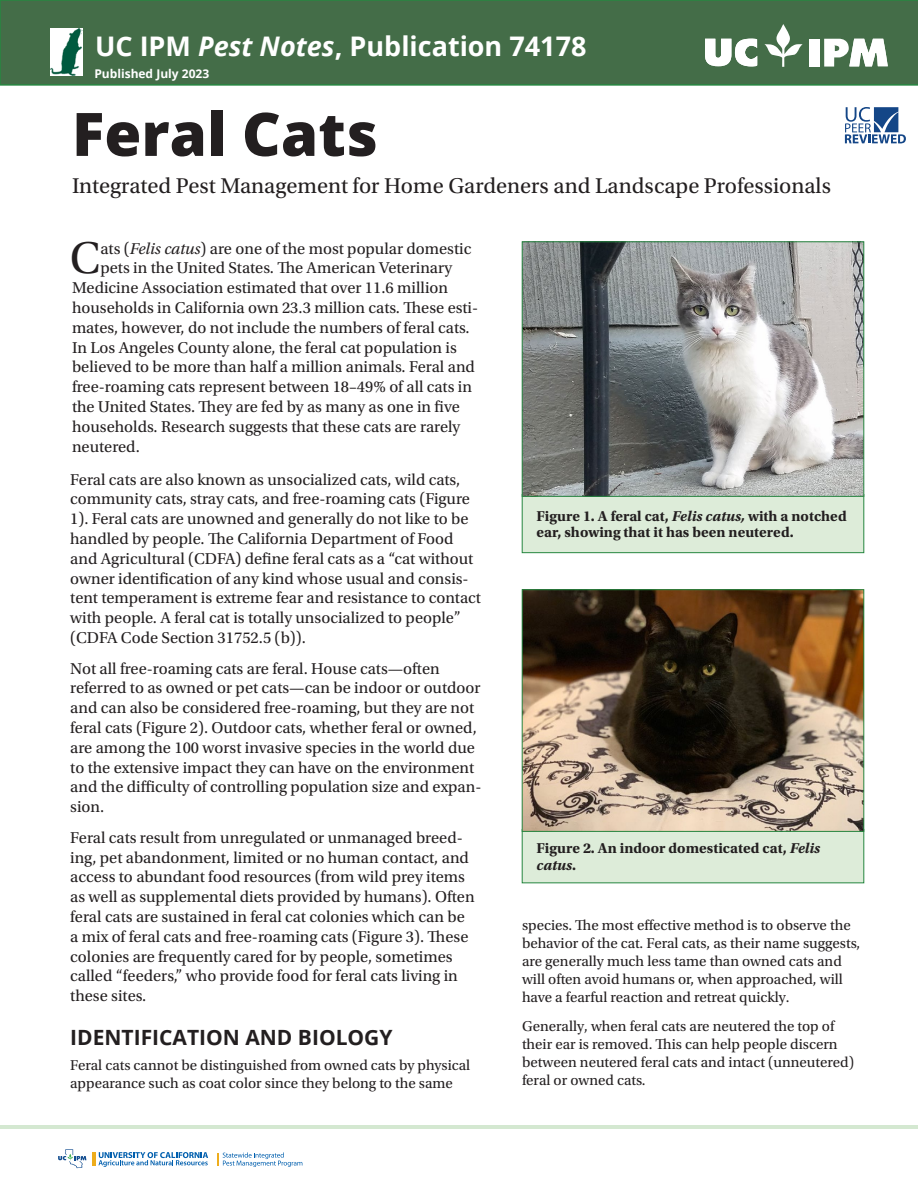
<style>
.page{position:relative;width:918px;height:1188px;background:#fff}
.page>*{position:absolute;margin:0;border:0;box-sizing:border-box;transform-origin:0 0}
.PN_title{font:800 60px "Open Sans";color:#231f20}
.PN_1st_paragraph{font:46.8px "Utopia Std";color:#231f20}
.PN_Pub{font:700 27px "Open Sans";color:#fff}
.IPM_for_PN_subtitle{font:22.5px "Utopia Std";color:#231f20}
.PN_Heading_1{font:700 21px "Open Sans";color:#231f20}
.PN_2nd_paragraph{font:16.5px/19.8px "Utopia Std";color:#231f20}
.PN_1st_paragraph-2{font:16.5px "Utopia Std";color:#231f20}
.PN_body_text{font:15px/18px "Utopia Std";color:#231f20}
.PN_caption{font:700 15px/16.5px "Utopia Std";color:#231f20}
.t1{font:700 12px "Open Sans";color:#fff}
.s1{font-style:italic}
</style>
<div class="page">
<hr style="left:0;top:1126px;width:918px;height:3px;background:#d4e8d1">
<svg style="left:58px;top:1149px;width:28px;height:19px"></svg>
<svg style="left:98px;top:1152px;width:110px;height:15px"></svg>
<hr style="left:93px;top:1152px;width:3px;height:14px;background:#eead1c">
<svg style="left:218px;top:1152px;width:84px;height:15px"></svg>
<div style="left:0;top:0;width:918px;height:86px;background:#446d48"></div>
<img style="left:51px;top:28px;width:32px;height:48px">
<svg style="left:845px;top:107px;width:61px;height:36px"></svg>
<svg style="left:764px;top:24px;width:39px;height:43px"></svg>
<div style="left:809px;top:39px;width:11px;height:28px;background:#fff"></div>
<svg style="left:705px;top:39px;width:52px;height:27px"></svg>
<svg style="left:824px;top:39px;width:64px;height:28px"></svg>
<div style="left:522px;top:495px;width:342px;height:58px;background:#ddecd9"></div>
<div style="left:522px;top:494px;width:342px;height:59px;border:1px solid #278741"></div>
<img style="left:524px;top:244px;width:338px;height:251px">
<div style="left:522px;top:242px;width:342px;height:255px;border:1px solid #278741"></div>
<div style="left:522px;top:829px;width:342px;height:54px;background:#ddecd9"></div>
<img style="left:524px;top:592px;width:338px;height:238px">
<div style="left:522px;top:590px;width:342px;height:242px;border:1px solid #278741"></div>
<h1 class="PN_Pub" style="left:95px;top:27px;width:493px">UC IPM <span class="s1">Pest Notes</span>, Publication 74178</h1>
<p class="t1" style="left:94px;top:65px;width:116px">Published July 2023</p>
<h1 class="PN_title" style="left:72px;top:88px;width:307px">Feral Cats</h1>
<h2 class="IPM_for_PN_subtitle" style="left:72px;top:174px;width:760px">Integrated Pest Management for Home Gardeners and Landscape Professionals</h2>
<p class="PN_1st_paragraph" style="left:70px;top:233px;width:32px">C</p>
<p class="PN_1st_paragraph-2" style="left:100px;top:239px;width:372px">ats (<span class="s1">Felis catus</span>) are one of the most popular domestic</p>
<p class="PN_1st_paragraph-2" style="left:100px;top:259px;width:353px">pets in the United States. The American Veterinary</p>
<p class="PN_1st_paragraph-2" style="left:72px;top:279px;width:378px">Medicine Association estimated that over 11.6 million</p>
<p class="PN_1st_paragraph-2" style="left:72px;top:299px;width:408px">households in California own 23.3 million cats. These esti-</p>
<p class="PN_1st_paragraph-2" style="left:72px;top:319px;width:399px">mates, however, do not include the numbers of feral cats.</p>
<p class="PN_1st_paragraph-2" style="left:72px;top:338px;width:386px">In Los Angeles County alone, the feral cat population is</p>
<p class="PN_1st_paragraph-2" style="left:72px;top:358px;width:405px">believed to be more than half a million animals. Feral and</p>
<p class="PN_1st_paragraph-2" style="left:72px;top:378px;width:402px">free-roaming cats represent between 18–49% of all cats in</p>
<p class="PN_1st_paragraph-2" style="left:72px;top:398px;width:389px">the United States. They are fed by as many as one in five</p>
<p class="PN_1st_paragraph-2" style="left:72px;top:418px;width:390px">households. Research suggests that these cats are rarely</p>
<p class="PN_1st_paragraph-2" style="left:72px;top:437px;width:69px">neutered.</p>
<p class="PN_2nd_paragraph" style="left:70px;top:470px;width:412px">Feral cats are also known as unsocialized cats, wild cats, community cats, stray cats, and free-roaming cats (Figure 1). Feral cats are unowned and generally do not like to be handled by people. The California Department of Food and Agricultural (CDFA) define feral cats as a “cat without owner identification of any kind whose usual and consis&shy;tent temperament is extreme fear and resistance to contact with people. A feral cat is totally unsocialized to people” (CDFA Code Section 31752.5 (b)).</p>
<p class="PN_2nd_paragraph" style="left:70px;top:659px;width:413px">Not all free-roaming cats are feral. House cats—often referred to as owned or pet cats—can be indoor or outdoor and can also be considered free-roaming, but they are not feral cats (Figure 2). Outdoor cats, whether feral or owned, are among the 100 worst invasive species in the world due to the extensive impact they can have on the environment and the difficulty of controlling population size and expan&shy;sion.</p>
<p class="PN_2nd_paragraph" style="left:70px;top:828px;width:406px">Feral cats result from unregulated or unmanaged breed&shy;ing, pet abandonment, limited or no human contact, and access to abundant food resources (from wild prey items as well as supplemental diets provided by humans). Often feral cats are sustained in feral cat colonies which can be a mix of feral cats and free-roaming cats (Figure 3). These colonies are frequently cared for by people, sometimes called “feeders,” who provide food for feral cats living in these sites.</p>
<h1 class="PN_Heading_1" style="left:70px;top:1023px;width:324px">IDENTIFICATION AND BIOLOGY</h1>
<p class="PN_body_text" style="left:70px;top:1057px;width:402px">Feral cats cannot be distinguished from owned cats by physical appearance such as coat color since they belong to the same</p>
<p class="PN_caption" style="left:537px;top:508px;width:312px">Figure 1. A feral cat, <span class="s1">Felis catus,</span> with a notched ear, showing that it has been neutered.</p>
<p class="PN_caption" style="left:537px;top:840px;width:285px">Figure 2. An indoor domesticated cat, <span class="s1">Felis catus</span>.</p>
<p class="PN_body_text" style="left:522px;top:917px;width:340px">species. The most effective method is to observe the behavior of the cat. Feral cats, as their name suggests, are generally much less tame than owned cats and will often avoid humans or, when approached, will have a fearful reaction and retreat quickly.</p>
<p class="PN_body_text" style="left:522px;top:1017px;width:334px">Generally, when feral cats are neutered the top of their ear is removed. This can help people discern between neutered feral cats and intact (unneutered) feral or owned cats.</p>
</div>
